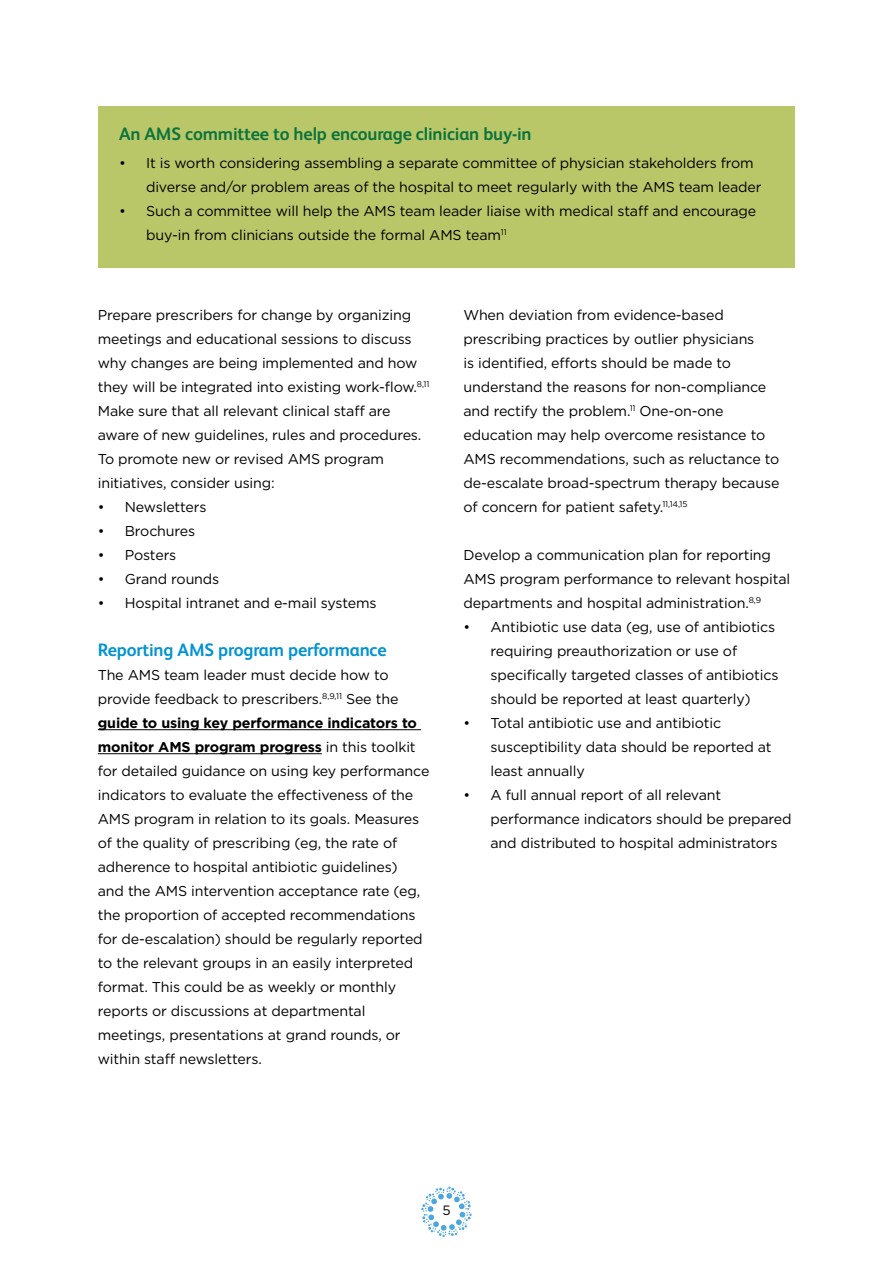
<style>
.page{position:relative;width:893px;height:1263px;background:#fff}
.page>*{position:absolute;margin:0;border:0;box-sizing:border-box;transform-origin:0 0}
.t1{font:700 18px "FS Albert";letter-spacing:-.01em;color:#0c733e}
.t2{font:700 18px "FS Albert";letter-spacing:-.01em;color:#0093d0}
.t3{font:14.25px/24px "Gotham";letter-spacing:-.01em;color:#000}
.t4{font:13.5px "Gotham";color:#000}
.s1{font-weight:700}
</style>
<div class="page">
<svg style="left:421px;top:1186px;width:51px;height:51px"></svg>
<hr style="left:98px;top:729px;width:323px;height:1px;background:#000">
<hr style="left:98px;top:753px;width:224px;height:1px;background:#000">
<div style="left:98px;top:106px;width:696px;height:162px;background:#b9c768"></div>
<p class="t1" style="left:119px;top:121px;width:414px">An AMS committee to help encourage clinician buy-in</p>
<p class="t3" style="left:146px;top:151px;width:617px;text-indent:-27px">• It is worth considering assembling a separate committee of physician stakeholders from diverse and/or problem areas of the hospital to meet regularly with the AMS team leader</p>
<p class="t3" style="left:146px;top:199px;width:612px;text-indent:-27px">• Such a committee will help the AMS team leader liaise with medical staff and encourage buy-in from clinicians outside the formal AMS team<sup>11</sup></p>
<p class="t3" style="left:98px;top:302px;width:333px">Prepare prescribers for change by organizing meetings and educational sessions to discuss why changes are being implemented and how they will be integrated into existing work-flow.<sup>8,11<br></sup>Make sure that all relevant clinical staff are aware of new guidelines, rules and procedures.<br>To promote new or revised AMS program initiatives, consider using:</p>
<p class="t3" style="left:98px;top:494px;width:110px">• Newsletters</p>
<p class="t3" style="left:98px;top:518px;width:99px">• Brochures</p>
<p class="t3" style="left:98px;top:542px;width:80px">• Posters</p>
<p class="t3" style="left:98px;top:566px;width:123px">• Grand rounds</p>
<p class="t3" style="left:98px;top:590px;width:280px">• Hospital intranet and e-mail systems</p>
<p class="t2" style="left:98px;top:637px;width:290px">Reporting AMS program performance</p>
<p class="t3" style="left:98px;top:662px;width:333px">The AMS team leader must decide how to provide feedback to prescribers.<sup>8,9,11</sup> See the <span class="s1">guide to using key performance indicators to monitor AMS program progress</span> in this toolkit for detailed guidance on using key performance indicators to evaluate the effectiveness of the AMS program in relation to its goals. Measures of the quality of prescribing (eg, the rate of adherence to hospital antibiotic guidelines)<br>and the AMS intervention acceptance rate (eg, the proportion of accepted recommendations for de-escalation) should be regularly reported to the relevant groups in an easily interpreted format. This could be as weekly or monthly reports or discussions at departmental meetings, presentations at grand rounds, or within staff newsletters.</p>
<p class="t3" style="left:463px;top:302px;width:317px">When deviation from evidence-based prescribing practices by outlier physicians<br>is identified, efforts should be made to understand the reasons for non-compliance and rectify the problem.<sup>11</sup> One-on-one education may help overcome resistance to AMS recommendations, such as reluctance to de-escalate broad-spectrum therapy because of concern for patient safety.<sup>11,14,15</sup></p>
<p class="t3" style="left:463px;top:542px;width:328px">Develop a communication plan for reporting<br>AMS program performance to relevant hospital departments and hospital administration.<sup>8,9</sup></p>
<p class="t3" style="left:490px;top:614px;width:289px;text-indent:-27px">• Antibiotic use data (eg, use of antibiotics requiring preauthorization or use of specifically targeted classes of antibiotics should be reported at least quarterly)</p>
<p class="t3" style="left:490px;top:710px;width:283px;text-indent:-27px">• Total antibiotic use and antibiotic susceptibility data should be reported at least annually</p>
<p class="t3" style="left:490px;top:782px;width:303px;text-indent:-27px">• A full annual report of all relevant performance indicators should be prepared and distributed to hospital administrators</p>
<p class="t4" style="left:442px;top:1202px;width:10px">5</p>
</div>
